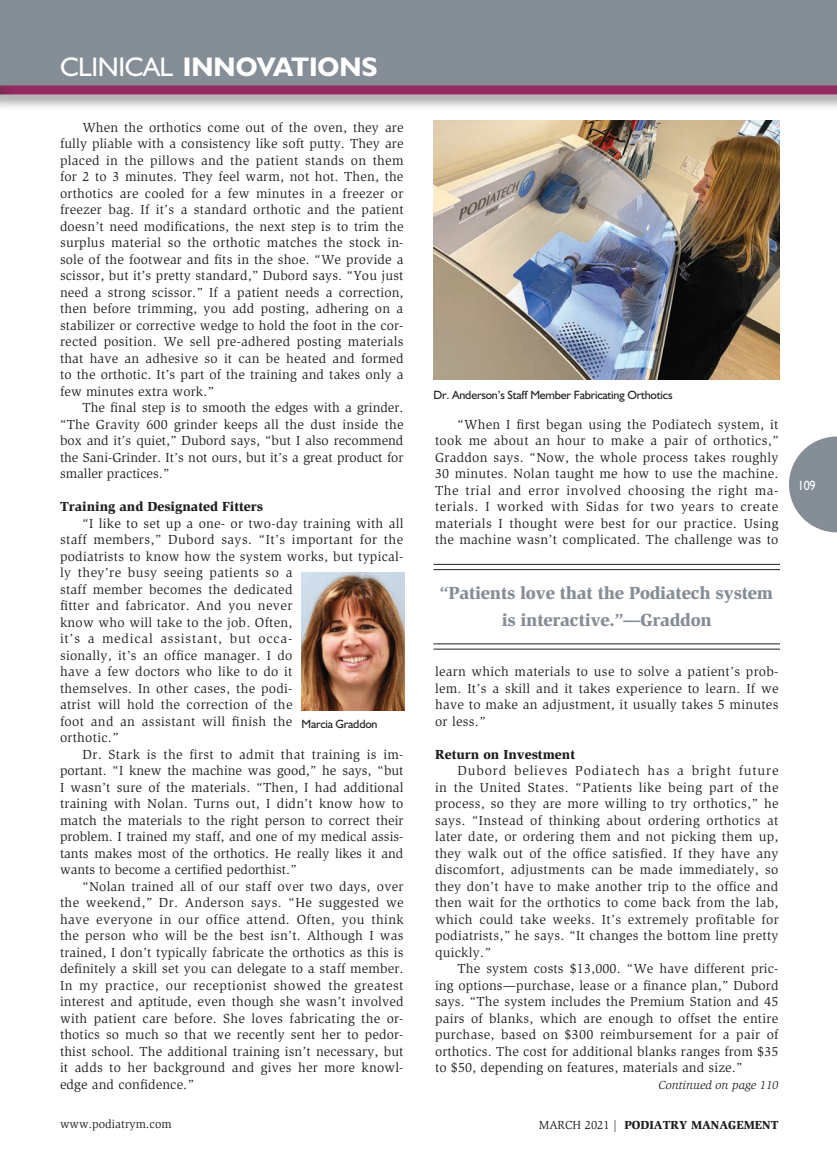
<style>
.page{position:relative;width:837px;height:1161px;background:#fff}
.page>*{position:absolute;margin:0;border:0;box-sizing:border-box;transform-origin:0 0}
.t1{font:700 27px "Humanist 521 BT";color:#fff}
._2011-Callout{font:900 18px/27px "Slimbach";letter-spacing:-.015em;color:#858e97;text-align:center}
._2011-Global_Text{font:13.5px/16.5px "Slimbach";letter-spacing:.02em;color:#231f20;text-align:justify}
._2011-Subhead1{font:900 13.5px "Slimbach";color:#231f20}
.t2{font:13.5px "Humanist 521 BT";color:#fff;scale:.9 1}
._2011-Photo_Caption{font:12px "Humanist 521 BT";letter-spacing:-.015em;color:#231f20}
.t3{font:900 12px "Slimbach";color:#231f20}
.t4{font:italic 12px "Slimbach";color:#231f20}
.t5{font:12px "Slimbach";color:#231f20}
.s1{font-weight:400}
</style>
<div class="page">
<svg style="left:789px;top:436px;width:48px;height:96px"></svg>
<div style="left:0;top:0;width:837px;height:88px;background:#858e97"></div>
<div style="left:0;top:82px;width:837px;height:29px;background:#231f20;opacity:.5"></div>
<div style="left:0;top:86px;width:837px;height:8px;background:#932b60"></div>
<img style="left:434px;top:120px;width:346px;height:260px">
<div style="left:0;top:82px;width:16px;height:29px;background:#231f20;opacity:.5"></div>
<img style="left:302px;top:573px;width:103px;height:138px">
<hr style="left:434px;top:564px;width:346px;height:1px;background:#231f20">
<hr style="left:434px;top:569px;width:346px;height:1px;background:#231f20">
<hr style="left:434px;top:644px;width:346px;height:1px;background:#231f20">
<hr style="left:434px;top:649px;width:346px;height:1px;background:#231f20">
<p class="t1" style="left:60px;top:50px;width:319px"><span class="s1">CLINICAL</span> INNOVATIONS</p>
<p class="_2011-Global_Text" style="left:60px;top:119px;width:345px;text-indent:23px">When the orthotics come out of the oven, they are fully pliable with a consistency like soft putty. They are placed in the pillows and the patient stands on them for 2 to 3 minutes. They feel warm, not hot. Then, the orthotics are cooled for a few minutes in a freezer or freezer bag. If it’s a standard orthotic and the patient doesn’t need modifications, the next step is to trim the surplus material so the orthotic matches the stock in&shy;sole of the footwear and fits in the shoe. “We provide a scissor, but it’s pretty standard,” Dubord says. “You just need a strong scissor.” If a patient needs a correction, then before trimming, you add posting, adhering on a stabilizer or corrective wedge to hold the foot in the cor&shy;rected position. We sell pre-adhered posting materials that have an adhesive so it can be heated and formed to the orthotic. It’s part of the training and takes only a few minutes extra work.”</p>
<p class="_2011-Global_Text" style="left:60px;top:399px;width:345px;text-indent:23px">The final step is to smooth the edges with a grinder. “The Gravity 600 grinder keeps all the dust inside the box and it’s quiet,” Dubord says, “but I also recommend the Sani-Grinder. It’s not ours, but it’s a great product for smaller practices.”</p>
<p class="_2011-Subhead1" style="left:60px;top:498px;width:205px">Training and Designated Fitters</p>
<p class="_2011-Global_Text" style="left:60px;top:515px;width:345px;text-align:left;text-indent:23px">“I like to set up a one- or two-day training with all staff members,” Dubord says. “It’s important for the podiatrists to know how the system works, but typical&shy;ly they’re busy seeing patients so a<br>staff member becomes the dedicated<br>fitter and fabricator. And you never<br>know who will take to the job. Often,<br>it’s a medical assistant, but occa-<br>sionally, it’s an office manager. I do<br>have a few doctors who like to do it<br>themselves. In other cases, the podi-<br>atrist will hold the correction of the<br>foot and an assistant will finish the<br>orthotic.”</p>
<p class="_2011-Global_Text" style="left:60px;top:746px;width:345px;text-indent:22px">Dr. Stark is the first to admit that training is im&shy;portant. “I knew the machine was good,” he says, “but I wasn’t sure of the materials. “Then, I had additional training with Nolan. Turns out, I didn’t know how to match the materials to the right person to correct their problem. I trained my staff, and one of my medical assis&shy;tants makes most of the orthotics. He really likes it and wants to become a certified pedorthist.”</p>
<p class="_2011-Global_Text" style="left:60px;top:878px;width:345px;text-indent:23px">“Nolan trained all of our staff over two days, over the weekend,” Dr. Anderson says. “He suggested we have everyone in our office attend. Often, you think the person who will be the best isn’t. Although I was trained, I don’t typically fabricate the orthotics as this is definitely a skill set you can delegate to a staff member.<br>In my practice, our receptionist showed the greatest interest and aptitude, even though she wasn’t involved with patient care before. She loves fabricating the or&shy;thotics so much so that we recently sent her to pedor&shy;thist school. The additional training isn’t necessary, but it adds to her background and gives her more knowl&shy;edge and confidence.”</p>
<p class="_2011-Photo_Caption" style="left:302px;top:716px;width:78px">Marcia Graddon</p>
<p class="_2011-Photo_Caption" style="left:434px;top:388px;width:241px">Dr. Anderson’s Staff Member Fabricating Orthotics</p>
<p class="_2011-Global_Text" style="left:435px;top:416px;width:345px;text-indent:23px">“When I first began using the Podiatech system, it took me about an hour to make a pair of orthotics,” Graddon says. “Now, the whole process takes roughly 30 minutes. Nolan taught me how to use the machine.<br>The trial and error involved choosing the right ma&shy;terials. I worked with Sidas for two years to create materials I thought were best for our practice. Using the machine wasn’t complicated. The challenge was to</p>
<p class="_2011-Callout" style="left:440px;top:579px;width:334px">“Patients love that the Podiatech system is interactive.”—Graddon</p>
<p class="_2011-Global_Text" style="left:435px;top:663px;width:345px">learn which materials to use to solve a patient’s prob&shy;lem. It’s a skill and it takes experience to learn. If we have to make an adjustment, it usually takes 5 minutes or less.”</p>
<p class="_2011-Subhead1" style="left:435px;top:746px;width:142px">Return on Investment</p>
<p class="_2011-Global_Text" style="left:435px;top:762px;width:345px;text-indent:23px">Dubord believes Podiatech has a bright future in the United States. “Patients like being part of the process, so they are more willing to try orthotics,” he says. “Instead of thinking about ordering orthotics at later date, or ordering them and not picking them up, they walk out of the office satisfied. If they have any discomfort, adjustments can be made immediately, so they don’t have to make another trip to the office and then wait for the orthotics to come back from the lab, which could take weeks. It’s extremely profitable for podiatrists,” he says. “It changes the bottom line pretty quickly.”</p>
<p class="_2011-Global_Text" style="left:435px;top:960px;width:345px;text-indent:22px">The system costs $13,000. “We have different pric&shy;ing options—purchase, lease or a finance plan,” Dubord says. “The system includes the Premium Station and 45 pairs of blanks, which are enough to offset the entire purchase, based on $300 reimbursement for a pair of orthotics. The cost for additional blanks ranges from $35 to $50, depending on features, materials and size.”</p>
<p class="t4" style="left:659px;top:1078px;width:121px">Continued on page 110</p>
<p class="t5" style="left:60px;top:1117px;width:113px">www.podiatrym.com</p>
<p class="t3" style="left:539px;top:1117px;width:241px"><span class="s1">MARCH 2021 |</span> PODIATRY MANAGEMENT</p>
<p class="t2" style="left:798px;top:477px;width:21px">109</p>
</div>
